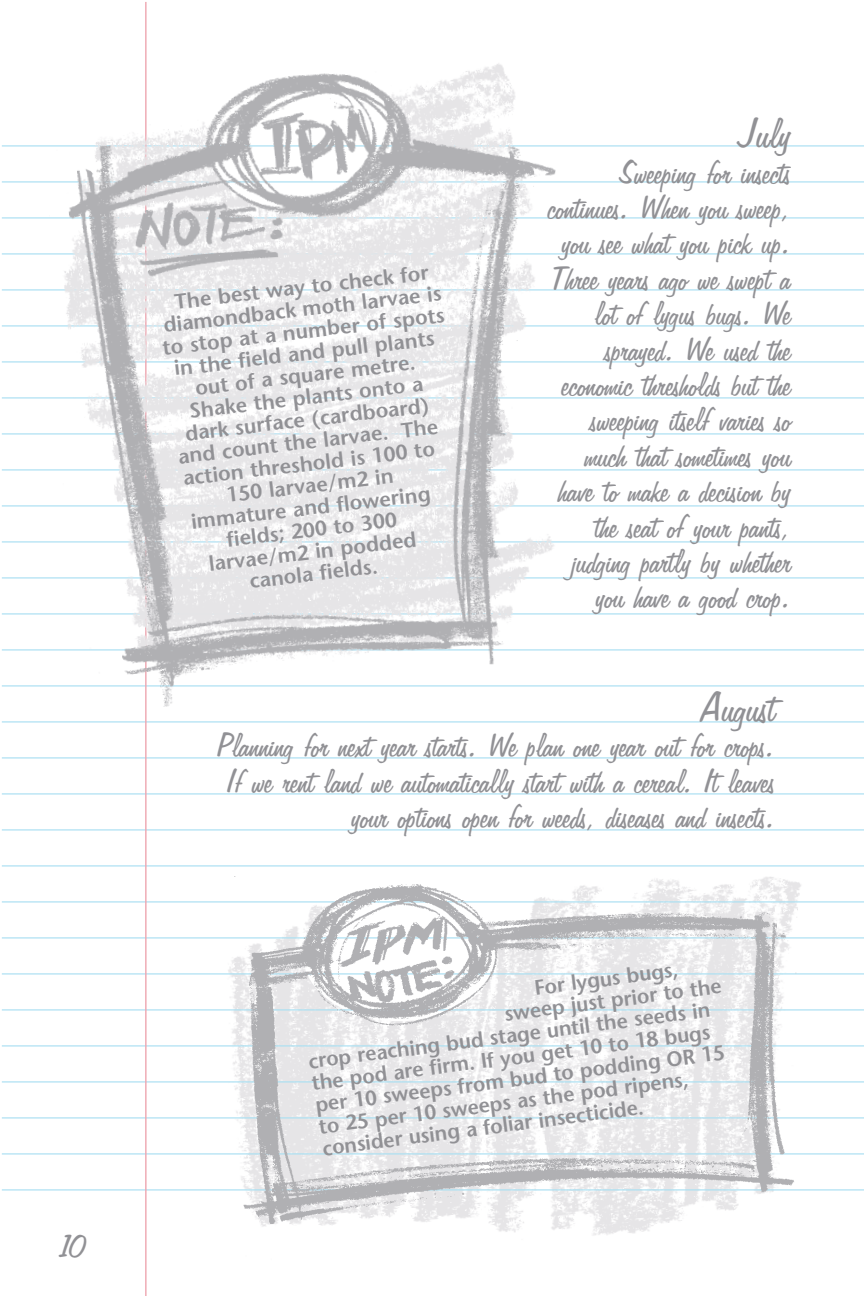
<style>
.page{position:relative;width:864px;height:1296px;background:#fff}
.page>*{position:absolute;margin:0;border:0;box-sizing:border-box;transform-origin:0 0}
.t1{font:48px "Freehand 575 BT Regular B";color:#919195}
.t2{font:38px/35.4px "Freehand 575 BT Regular B";color:#919195;text-align:right}
.t3{font:36px "Freehand 575 BT Regular B";color:#919195}
.t4{font:600 21px "Stone Sans";color:#919195}
</style>
<div class="page">
<hr style="left:2px;top:145px;width:862px;height:2px;background:#abe0f2">
<hr style="left:2px;top:181px;width:862px;height:2px;background:#abe0f2">
<hr style="left:2px;top:217px;width:862px;height:2px;background:#abe0f2">
<hr style="left:2px;top:253px;width:862px;height:2px;background:#abe0f2">
<hr style="left:2px;top:289px;width:862px;height:2px;background:#abe0f2">
<hr style="left:2px;top:325px;width:862px;height:2px;background:#abe0f2">
<hr style="left:2px;top:361px;width:862px;height:2px;background:#abe0f2">
<hr style="left:2px;top:397px;width:862px;height:2px;background:#abe0f2">
<hr style="left:2px;top:433px;width:862px;height:2px;background:#abe0f2">
<hr style="left:2px;top:469px;width:862px;height:2px;background:#abe0f2">
<hr style="left:2px;top:505px;width:862px;height:2px;background:#abe0f2">
<hr style="left:2px;top:541px;width:862px;height:2px;background:#abe0f2">
<hr style="left:2px;top:577px;width:862px;height:2px;background:#abe0f2">
<hr style="left:2px;top:613px;width:862px;height:2px;background:#abe0f2">
<hr style="left:2px;top:649px;width:862px;height:2px;background:#abe0f2">
<hr style="left:2px;top:685px;width:862px;height:2px;background:#abe0f2">
<hr style="left:2px;top:721px;width:862px;height:2px;background:#abe0f2">
<hr style="left:2px;top:757px;width:862px;height:2px;background:#abe0f2">
<hr style="left:2px;top:793px;width:862px;height:2px;background:#abe0f2">
<hr style="left:2px;top:829px;width:862px;height:2px;background:#abe0f2">
<hr style="left:2px;top:865px;width:862px;height:2px;background:#abe0f2">
<hr style="left:2px;top:901px;width:862px;height:2px;background:#abe0f2">
<hr style="left:2px;top:937px;width:862px;height:2px;background:#abe0f2">
<hr style="left:2px;top:973px;width:862px;height:2px;background:#abe0f2">
<hr style="left:2px;top:1009px;width:862px;height:2px;background:#abe0f2">
<hr style="left:2px;top:1045px;width:862px;height:2px;background:#abe0f2">
<hr style="left:2px;top:1081px;width:862px;height:2px;background:#abe0f2">
<hr style="left:2px;top:1117px;width:862px;height:2px;background:#abe0f2">
<hr style="left:2px;top:1153px;width:862px;height:2px;background:#abe0f2">
<hr style="left:2px;top:1189px;width:862px;height:2px;background:#abe0f2">
<hr style="left:145px;top:2px;width:2px;height:1294px;background:#eea6b0">
<img style="left:47px;top:50px;width:551px;height:674px">
<img style="left:235px;top:876px;width:565px;height:347px">
<h3 class="t3" style="left:61px;top:1223px;width:27px">10</h3>
<p class="t4" style="left:174px;top:294px;width:257px;rotate:-7deg">The best way to check for</p>
<p class="t4" style="left:163px;top:318px;width:281px;rotate:-7deg">diamondback moth larvae is</p>
<p class="t4" style="left:162px;top:340px;width:285px;rotate:-7deg">to stop at a number of spots</p>
<p class="t4" style="left:173px;top:361px;width:263px;rotate:-7deg">in the field and pull plants</p>
<p class="t4" style="left:194px;top:381px;width:223px;rotate:-7deg">out of a square metre.</p>
<p class="t4" style="left:188px;top:403px;width:237px;rotate:-7deg">Shake the plants onto a</p>
<p class="t4" style="left:184px;top:426px;width:247px;rotate:-7deg">dark surface (cardboard)</p>
<p class="t4" style="left:177px;top:449px;width:263px;rotate:-7deg">and count the larvae. The</p>
<p class="t4" style="left:182px;top:471px;width:255px;rotate:-7deg">action threshold is 100 to</p>
<p class="t4" style="left:225px;top:487px;width:170px;rotate:-7deg">150 larvae/m2 in</p>
<p class="t4" style="left:190px;top:514px;width:242px;rotate:-7deg">immature and flowering</p>
<p class="t4" style="left:226px;top:532px;width:173px;rotate:-7deg">fields; 200 to 300</p>
<p class="t4" style="left:208px;top:556px;width:210px;rotate:-7deg">larvae/m2 in podded</p>
<p class="t4" style="left:249px;top:573px;width:130px;rotate:-7deg">canola fields.</p>
<h1 class="t1" style="left:740px;top:103px;width:54px">July</h1>
<p class="t2" style="left:549px;top:152px;width:245px">Sweeping for insects continues. When you sweep, you see what you pick up.<br>Three years ago we swept a lot of lygus bugs. We sprayed. We used the economic thresholds but the sweeping itself varies so much that sometimes you have to make a decision by the seat of your pants, judging partly by whether you have a good crop.</p>
<h1 class="t1" style="left:702px;top:676px;width:76px">August</h1>
<h2 class="t2" style="left:217px;top:725px;width:561px">Planning for next year starts. We plan one year out for crops.<br>If we rent land we automatically start with a cereal. It leaves your options open for weeds, diseases and insects.</h2>
<p class="t4" style="left:533px;top:979px;width:146px;rotate:-7deg">For lygus bugs,</p>
<p class="t4" style="left:504px;top:1005px;width:220px;rotate:-7deg">sweep just prior to the</p>
<p class="t4" style="left:307px;top:1052px;width:406px;rotate:-7deg">crop reaching bud stage until the seeds in</p>
<p class="t4" style="left:311px;top:1074px;width:403px;rotate:-7deg">the pod are firm. If you get 10 to 18 bugs</p>
<p class="t4" style="left:314px;top:1095px;width:414px;rotate:-7deg">per 10 sweeps from bud to podding OR 15</p>
<p class="t4" style="left:318px;top:1117px;width:374px;rotate:-7deg">to 25 per 10 sweeps as the pod ripens,</p>
<p class="t4" style="left:321px;top:1139px;width:325px;rotate:-7deg">consider using a foliar insecticide.</p>
</div>
